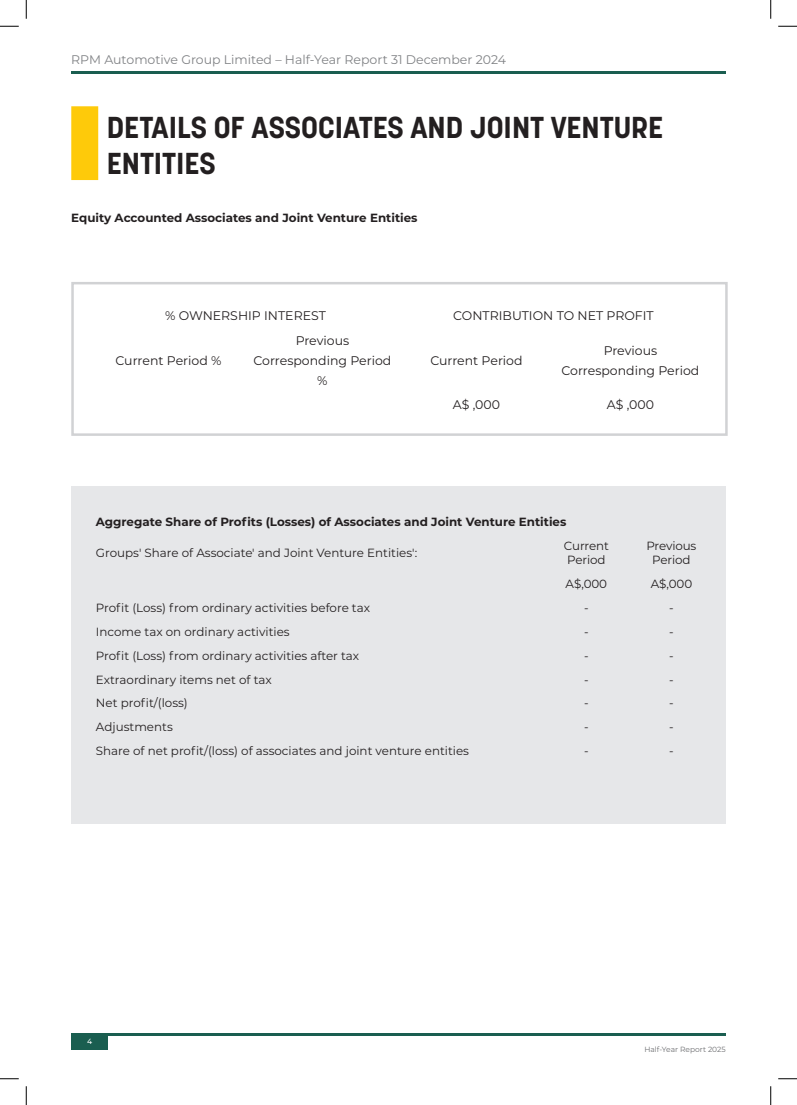
<style>
.page{position:relative;width:797px;height:1105px;background:#fff}
.page>*{position:absolute;margin:0;border:0;box-sizing:border-box;transform-origin:0 0}
.Heading_1_two_lines{font:700 30px/36px "Korolev";color:#231f20}
.Body{font:12.5px/20px "Montserrat";color:#231f20;text-align:center}
.t1{font:12.5px "Montserrat";color:#808285}
.Table_Body_Left{font:11.88px "Montserrat";color:#231f20}
.Table_Body_Left_Bold{font:700 11.88px "Montserrat";color:#231f20}
.Table_Body_Center{font:11.88px/14.2px "Montserrat";letter-spacing:-.01em;color:#231f20}
.t2{font:7.5px "Montserrat";color:#6c6d70}
.t3{font:500 7.5px "Montserrat";color:#fff}
</style>
<div class="page">
<div style="left:71px;top:1034px;width:37px;height:15px;background:#1a5e50"></div>
<hr style="left:71px;top:1034px;width:654px;height:2px;background:#1a5e50">
<hr style="left:71px;top:71px;width:654px;height:3px;background:#1a5e50">
<div style="left:71px;top:106px;width:27px;height:74px;background:#feca0a"></div>
<div style="left:71px;top:282px;width:656px;height:154px;border:2px solid #d1d2d4"></div>
<div style="left:71px;top:486px;width:654px;height:337px;background:#e6e7e9"></div>
<svg style="left:0;top:25px;width:19px;height:2px"></svg>
<svg style="left:778px;top:25px;width:19px;height:2px"></svg>
<svg style="left:0;top:1078px;width:19px;height:1px"></svg>
<svg style="left:778px;top:1078px;width:19px;height:1px"></svg>
<svg style="left:25px;top:0;width:2px;height:19px"></svg>
<svg style="left:25px;top:1086px;width:2px;height:19px"></svg>
<svg style="left:770px;top:0;width:1px;height:19px"></svg>
<svg style="left:770px;top:1086px;width:1px;height:19px"></svg>
<p class="t1" style="left:71px;top:51px;width:436px">RPM Automotive Group Limited – Half-Year Report 31 December 2024</p>
<p class="Heading_1_two_lines" style="left:107px;top:109px;width:558px">DETAILS OF ASSOCIATES AND JOINT VENTURE<br>ENTITIES</p>
<p class="Table_Body_Left_Bold" style="left:71px;top:209px;width:348px">Equity Accounted Associates and Joint Venture Entities</p>
<p class="Body" style="left:165px;top:306px;width:162px">% OWNERSHIP INTEREST</p>
<p class="Body" style="left:453px;top:306px;width:202px">CONTRIBUTION TO NET PROFIT</p>
<p class="Body" style="left:115px;top:350px;width:107px">Current Period %</p>
<p class="Body" style="left:253px;top:330px;width:139px">Previous<br>Corresponding Period %</p>
<p class="Body" style="left:430px;top:350px;width:94px">Current Period</p>
<p class="Body" style="left:561px;top:340px;width:139px">Previous<br>Corresponding Period</p>
<p class="Body" style="left:453px;top:395px;width:49px">A$ ‚000</p>
<p class="Body" style="left:607px;top:395px;width:49px">A$ ‚000</p>
<p class="Table_Body_Left_Bold" style="left:96px;top:513px;width:472px">Aggregate Share of Profits (Losses) of Associates and Joint Venture Entities</p>
<p class="Table_Body_Left" style="left:96px;top:544px;width:323px">Groups' Share of Associate' and Joint Venture Entities':</p>
<p class="Table_Body_Center" style="left:564px;top:538px;width:46px">Current<br>Period</p>
<p class="Table_Body_Center" style="left:646px;top:538px;width:51px;text-align:center">Previous<br>Period</p>
<p class="Table_Body_Center" style="left:565px;top:576px;width:43px">A$,000</p>
<p class="Table_Body_Center" style="left:650px;top:576px;width:43px">A$,000</p>
<p class="Table_Body_Left" style="left:96px;top:599px;width:276px">Profit (Loss) from ordinary activities before tax</p>
<p class="Table_Body_Center" style="left:584px;top:600px;width:6px">-</p>
<p class="Table_Body_Center" style="left:669px;top:600px;width:6px">-</p>
<p class="Table_Body_Left" style="left:96px;top:623px;width:195px">Income tax on ordinary activities</p>
<p class="Table_Body_Center" style="left:584px;top:624px;width:6px">-</p>
<p class="Table_Body_Center" style="left:669px;top:624px;width:6px">-</p>
<p class="Table_Body_Left" style="left:96px;top:647px;width:265px">Profit (Loss) from ordinary activities after tax</p>
<p class="Table_Body_Center" style="left:584px;top:648px;width:6px">-</p>
<p class="Table_Body_Center" style="left:669px;top:648px;width:6px">-</p>
<p class="Table_Body_Left" style="left:96px;top:671px;width:177px">Extraordinary items net of tax</p>
<p class="Table_Body_Center" style="left:584px;top:672px;width:6px">-</p>
<p class="Table_Body_Center" style="left:669px;top:672px;width:6px">-</p>
<p class="Table_Body_Left" style="left:96px;top:695px;width:93px">Net profit/(loss)</p>
<p class="Table_Body_Center" style="left:584px;top:696px;width:6px">-</p>
<p class="Table_Body_Center" style="left:669px;top:696px;width:6px">-</p>
<p class="Table_Body_Left" style="left:96px;top:719px;width:78px">Adjustments</p>
<p class="Table_Body_Center" style="left:584px;top:720px;width:6px">-</p>
<p class="Table_Body_Center" style="left:669px;top:720px;width:6px">-</p>
<p class="Table_Body_Left" style="left:96px;top:743px;width:374px">Share of net profit/(loss) of associates and joint venture entities</p>
<p class="Table_Body_Center" style="left:584px;top:743px;width:6px">-</p>
<p class="Table_Body_Center" style="left:669px;top:743px;width:6px">-</p>
<p class="t3" style="left:87px;top:1036px;width:7px">4</p>
<p class="t2" style="left:644px;top:1044px;width:83px">Half-Year Report 2025</p>
</div>
